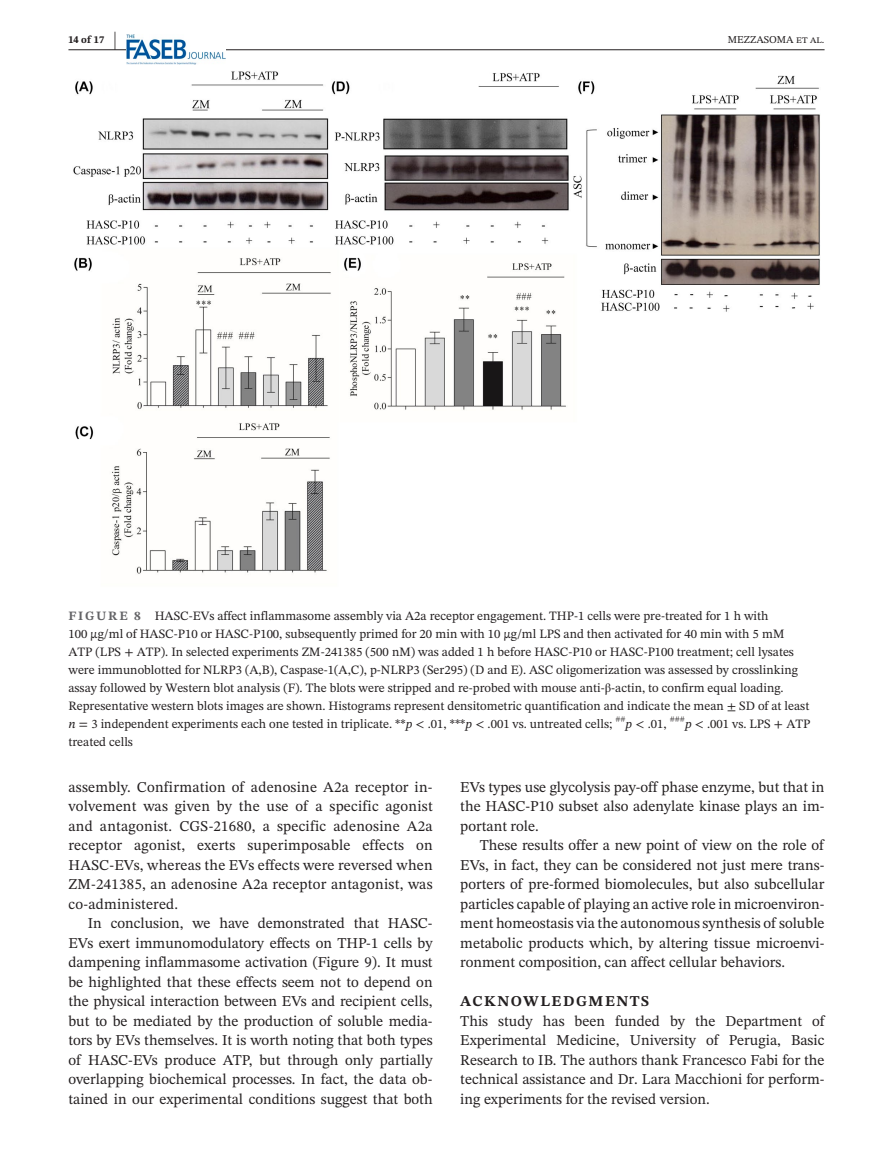
<style>
.page{position:relative;width:893px;height:1174px;background:#fff}
.page>*{position:absolute;margin:0;border:0;box-sizing:border-box;transform-origin:0 0}
.t1{font:15px/19.5px "STIX Two Text";color:#231f20;text-align:justify}
.t2{font:700 15px "STIX Two Text";letter-spacing:.1em;color:#231f20}
.t3{font:12.75px/18px "STIX Two Text";color:#231f20}
.t4{font:10.5px "STIX Two Text";color:#231f20}
.t5{font:700 10.5px "STIX Two Text";color:#231f20}
.s1{font-size:21px}
.s2{font-weight:700;color:#636366}
.s3{font-family:"STIX"}
.s4{font-style:italic}
</style>
<div class="page">
<hr style="left:68px;top:49px;width:756px;height:1px;background:#231f20">
<img style="left:126px;top:35px;width:99px;height:30px">
<img style="left:73px;top:71px;width:747px;height:503px">
<p class="t5" style="left:68px;top:32px;width:50px">14 of 17 <span class="s1">|</span></p>
<p class="t4" style="left:728px;top:32px;width:98px">MEZZASOMA et al.</p>
<p class="t3" style="left:68px;top:607px;width:743px"><span class="s2">FIGURE 8</span> HASC-EVs affect inflammasome assembly via A2a receptor engagement. THP-1 cells were pre-treated for 1 h with<br>100 µg/ml of HASC-P10 or HASC-P100, subsequently primed for 20 min with 10 µg/ml LPS and then activated for 40 min with 5 mM ATP (LPS + ATP). In selected experiments ZM-241385 (500 nM) was added 1 h before HASC-P10 or HASC-P100 treatment; cell lysates were immunoblotted for NLRP3 (A,B), Caspase-1(A,C), p-NLRP3 (Ser295) (D and E). ASC oligomerization was assessed by crosslinking assay followed by Western blot analysis (F). The blots were stripped and re-probed with mouse anti-<span class="s3">β</span>-actin, to confirm equal loading.<br>Representative western blots images are shown. Histograms represent densitometric quantification and indicate the mean ± SD of at least <span class="s4">n</span> = 3 independent experiments each one tested in triplicate. **<span class="s4">p</span> &lt; .01, ***<span class="s4">p</span> &lt; .001 vs. untreated cells; <sup>##</sup><span class="s4">p</span> &lt; .01, <sup>###</sup><span class="s4">p</span> &lt; .001 vs. LPS + ATP treated cells</p>
<p class="t1" style="left:68px;top:777px;width:366px">assembly. Confirmation of adenosine A2a receptor in&shy;volvement was given by the use of a specific agonist and antagonist. CGS-21680, a specific adenosine A2a receptor agonist, exerts superimposable effects on HASC-EVs, whereas the EVs effects were reversed when ZM-241385, an adenosine A2a receptor antagonist, was co-administered.</p>
<p class="t1" style="left:68px;top:913px;width:366px;text-indent:20px">In conclusion, we have demonstrated that HASC-EVs exert immunomodulatory effects on THP-1 cells by dampening inflammasome activation (Figure 9). It must be highlighted that these effects seem not to depend on the physical interaction between EVs and recipient cells, but to be mediated by the production of soluble media&shy;tors by EVs themselves. It is worth noting that both types of HASC-EVs produce ATP, but through only partially overlapping biochemical processes. In fact, the data ob&shy;tained in our experimental conditions suggest that both</p>
<p class="t1" style="left:460px;top:777px;width:366px">EVs types use glycolysis pay-off phase enzyme, but that in the HASC-P10 subset also adenylate kinase plays an im&shy;portant role.</p>
<p class="t1" style="left:460px;top:835px;width:366px;text-indent:20px">These results offer a new point of view on the role of EVs, in fact, they can be considered not just mere trans&shy;porters of pre-formed biomolecules, but also subcellular particles capable of playing an active role in microenviron&shy;ment homeostasis via the autonomous synthesis of soluble metabolic products which, by altering tissue microenvi&shy;ronment composition, can affect cellular behaviors.</p>
<p class="t2" style="left:460px;top:990px;width:190px">ACKNOWLEDGMENTS</p>
<p class="t1" style="left:460px;top:1011px;width:366px">This study has been funded by the Department of Experimental Medicine, University of Perugia, Basic Research to IB. The authors thank Francesco Fabi for the technical assistance and Dr. Lara Macchioni for perform&shy;ing experiments for the revised version.</p>
</div>
